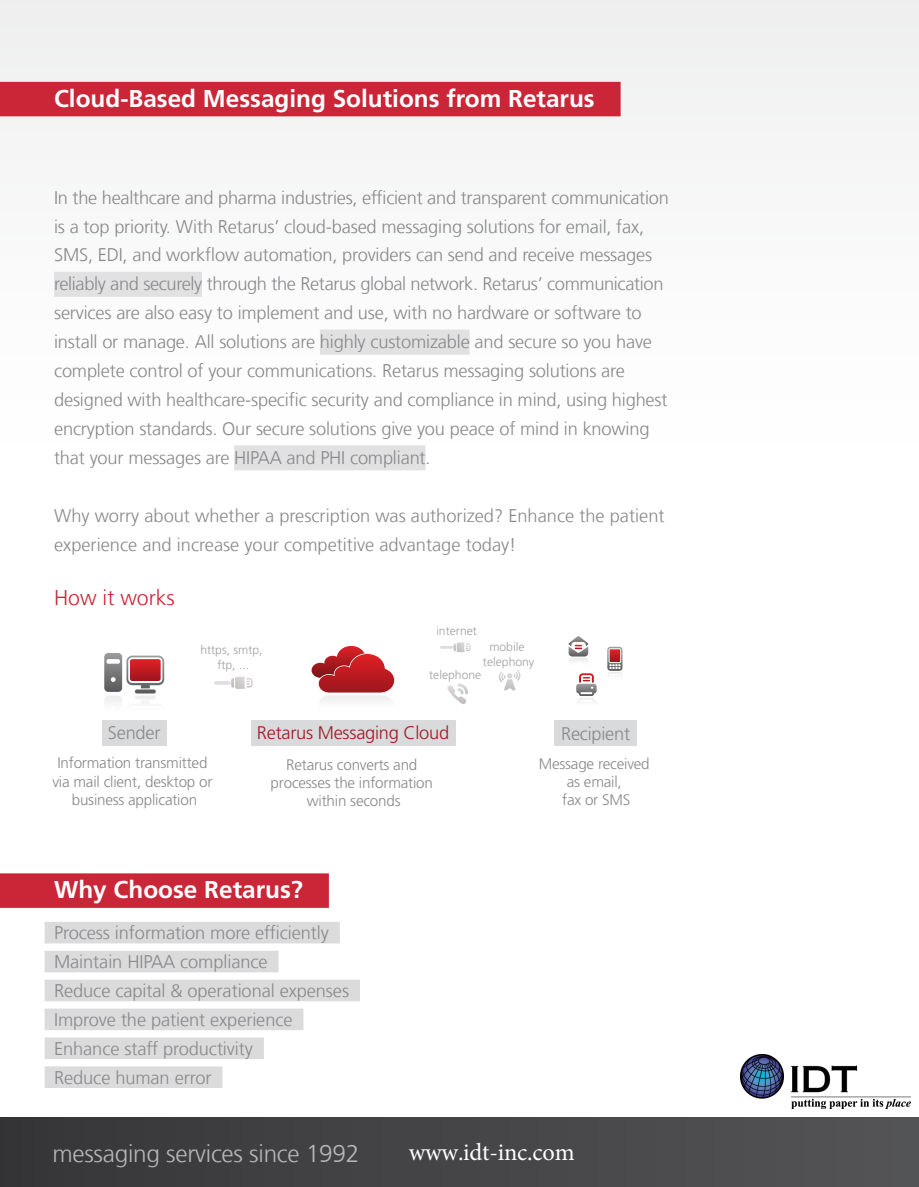
<style>
.page{position:relative;width:919px;height:1187px;background:#fff}
.page>*{position:absolute;margin:0;border:0;box-sizing:border-box;transform-origin:0 0}
.t1{font:700 24.3px "Frutiger LT Com";color:#fff}
.t2{font:300 24.3px "Frutiger LT Com";letter-spacing:-.01em;color:#b7b7b9}
.t3{font:24.3px "Minion Pro";letter-spacing:-.01em;color:#fff}
.t4{font:300 21.3px "Frutiger LT Com";color:#cb2637}
.t5{font:300 18.3px/29px "Frutiger LT Com";letter-spacing:-.01em;color:#87888a}
.t6{font:300 18.3px "Frutiger LT Com";letter-spacing:-.015em;color:#a01926}
.t7{font:300 15.15px/18.3px "Frutiger LT Com";letter-spacing:-.015em;color:#87888a;text-align:center}
.t8{font:300 12.15px/14.5px "Frutiger LT Com";color:#9fa0a1;text-align:center}
</style>
<div class="page">
<div style="left:0;top:0;width:918px;height:449px;background:#f8f8f8"></div>
<div style="left:0;top:1117px;width:918px;height:69px;background:linear-gradient(to right,#363538,#545457)"></div>
<div style="left:54px;top:272px;width:148px;height:25px;background:#e1e1e2"></div>
<div style="left:320px;top:329px;width:149px;height:25px;background:#e1e1e2"></div>
<div style="left:234px;top:445px;width:191px;height:25px;background:#e1e1e2"></div>
<div style="left:45px;top:921px;width:295px;height:22px;background:#dbdbdc"></div>
<div style="left:45px;top:950px;width:233px;height:22px;background:#dbdbdc"></div>
<div style="left:45px;top:979px;width:315px;height:22px;background:#dbdbdc"></div>
<div style="left:45px;top:1008px;width:258px;height:22px;background:#dbdbdc"></div>
<div style="left:45px;top:1037px;width:219px;height:21px;background:#dbdbdc"></div>
<div style="left:45px;top:1066px;width:177px;height:21px;background:#dbdbdc"></div>
<div style="left:0;top:82px;width:620px;height:34px;background:#cb2637"></div>
<div style="left:0;top:873px;width:329px;height:34px;background:#cb2637"></div>
<svg style="left:104px;top:653px;width:60px;height:50px"></svg>
<svg style="left:214px;top:677px;width:38px;height:12px"></svg>
<svg style="left:607px;top:646px;width:15px;height:30px"></svg>
<svg style="left:568px;top:636px;width:29px;height:66px"></svg>
<svg style="left:311px;top:646px;width:84px;height:55px"></svg>
<svg style="left:447px;top:683px;width:21px;height:21px"></svg>
<svg style="left:440px;top:642px;width:30px;height:10px"></svg>
<svg style="left:499px;top:670px;width:21px;height:20px"></svg>
<div style="left:102px;top:720px;width:65px;height:25px;background:#d9dadb"></div>
<div style="left:251px;top:720px;width:205px;height:25px;background:#d9dadb"></div>
<div style="left:554px;top:720px;width:82px;height:25px;background:#d9dadb"></div>
<img style="left:740px;top:1054px;width:170px;height:54px">
<h1 class="t1" style="left:54px;top:84px;width:542px">Cloud-Based Messaging Solutions from Retarus</h1>
<p class="t5" style="left:54px;top:183px;width:616px">In the healthcare and pharma industries, efficient and transparent communication is a top priority. With Retarus’ cloud-based messaging solutions for email, fax, SMS, EDI, and workflow automation, providers can send and receive messages reliably and securely through the Retarus global network. Retarus’ communication services are also easy to implement and use, with no hardware or software to install or manage. All solutions are highly customizable and secure so you have complete control of your communications. Retarus messaging solutions are designed with healthcare-specific security and compliance in mind, using highest encryption standards. Our secure solutions give you peace of mind in knowing that your messages are HIPAA and PHI compliant.</p>
<p class="t5" style="left:54px;top:501px;width:612px">Why worry about whether a prescription was authorized? Enhance the patient experience and increase your competitive advantage today!</p>
<p class="t4" style="left:54px;top:585px;width:122px">How it works</p>
<p class="t5" style="left:108px;top:718px;width:54px">Sender</p>
<p class="t8" style="left:200px;top:642px;width:64px">https, smtp, ftp, ...</p>
<p class="t8" style="left:436px;top:624px;width:42px">internet</p>
<p class="t8" style="left:483px;top:640px;width:53px">mobile telephony</p>
<p class="t8" style="left:429px;top:667px;width:54px">telephone</p>
<p class="t6" style="left:257px;top:722px;width:194px">Retarus Messaging Cloud</p>
<p class="t5" style="left:561px;top:719px;width:70px">Recipient</p>
<p class="t7" style="left:52px;top:754px;width:162px">Information transmitted via mail client, desktop or business application</p>
<p class="t7" style="left:270px;top:755px;width:164px">Retarus converts and processes the information within seconds</p>
<h1 class="t1" style="left:54px;top:875px;width:250px">Why Choose Retarus?</h1>
<p class="t5" style="left:54px;top:918px;width:296px">Process information more efficiently<br>Maintain HIPAA compliance<br>Reduce capital &amp; operational expenses<br>Improve the patient experience<br>Enhance staff productivity<br>Reduce human error</p>
<p class="t7" style="left:539px;top:754px;width:112px">Message received as email,<br>fax or SMS</p>
<h1 class="t2" style="left:52px;top:1138px;width:308px">messaging services since 1992</h1>
<h1 class="t3" style="left:408px;top:1135px;width:167px">www.idt-inc.com</h1>
</div>
